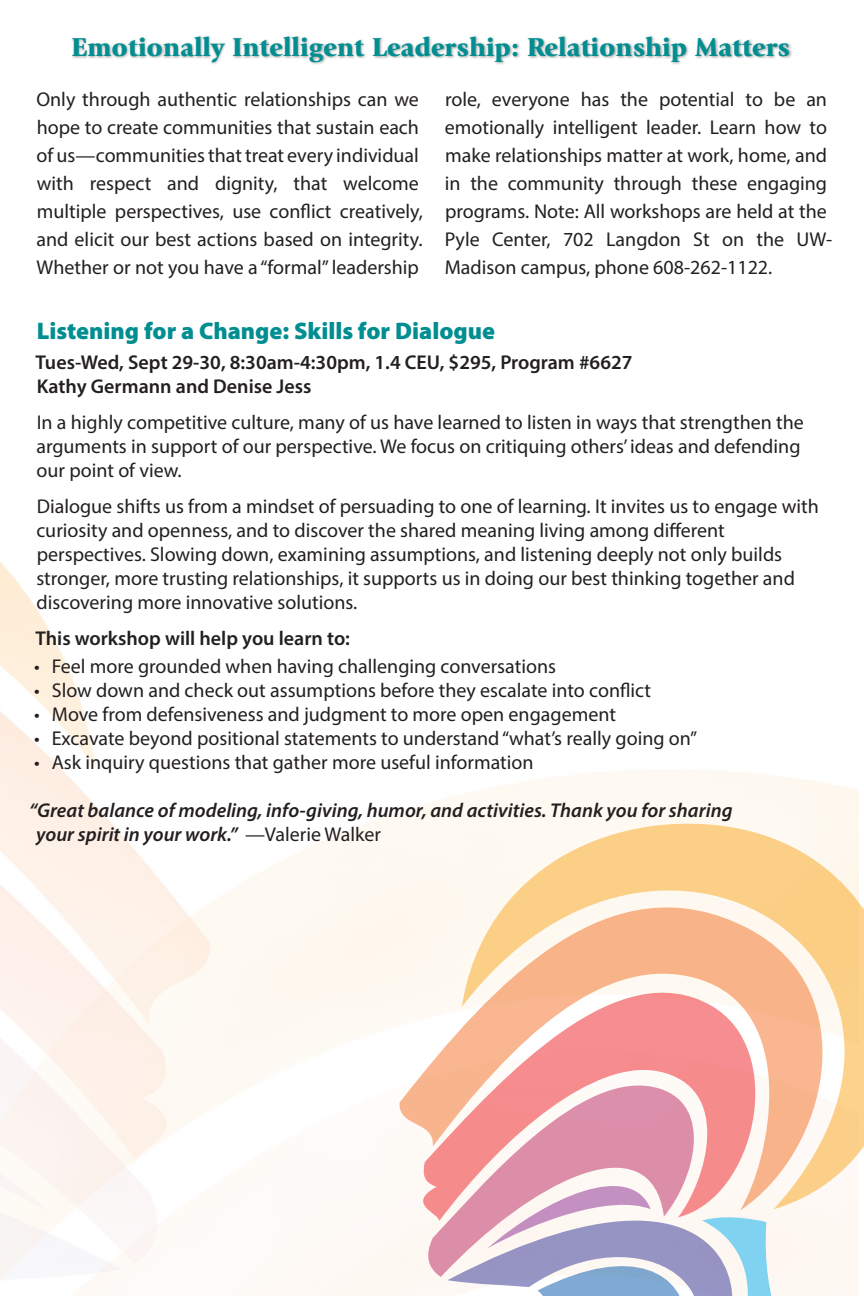
<style>
.page{position:relative;width:864px;height:1296px;background:#fff}
.page>*{position:absolute;margin:0;border:0;box-sizing:border-box;transform-origin:0 0}
.t1{font:900 27px "Giovanni";color:#008e91}
.t2{font:900 24px "Myriad Pro";color:#008e91}
.Body{font:20px/28px "Myriad Pro";color:#231f20}
.Body-2{font:600 20px/24px "Myriad Pro";color:#231f20}
.quotes{font:italic 600 20px/24px "Myriad Pro";color:#231f20}
.s1{font-weight:400;font-style:normal}
</style>
<div class="page">
<div style="left:71px;top:35px;width:721px;height:30px;background:#231f20;opacity:.4"></div>
<svg style="left:462px;top:769px;width:397px;height:87px;fill:#fef9f1"></svg>
<svg style="left:398px;top:856px;width:466px;height:355px"></svg>
<svg style="left:405px;top:953px;width:383px;height:268px"></svg>
<svg style="left:424px;top:1064px;width:290px;height:213px"></svg>
<svg style="left:447px;top:1103px;width:337px;height:193px"></svg>
<svg style="left:487px;top:1160px;width:377px;height:136px"></svg>
<p class="t1" style="left:72px;top:31px;width:720px">Emotionally Intelligent Leadership: Relationship Matters</p>
<p class="Body" style="left:36px;top:85px;width:388px">Only through authentic relationships can we hope to create communities that sustain each of us—communities that treat every individual with respect and dignity, that welcome multiple perspectives, use conflict creatively, and elicit our best actions based on integrity.<br>Whether or not you have a “formal” leadership</p>
<p class="Body" style="left:445px;top:85px;width:389px">role, everyone has the potential to be an emotionally intelligent leader. Learn how to make relationships matter at work, home, and in the community through these engaging programs. Note: All workshops are held at the Pyle Center, 702 Langdon St on the UW-Madison campus, phone 608-262-1122.</p>
<p class="t2" style="left:37px;top:315px;width:460px">Listening for a Change: Skills for Dialogue</p>
<p class="Body-2" style="left:35px;top:350px;width:599px">Tues-Wed, Sept 29-30, 8:30am-4:30pm, 1.4 CEU, $295, Program #6627<br>Kathy Germann and Denise Jess</p>
<p class="Body" style="left:36px;top:410px;width:769px;line-height:24px">In a highly competitive culture, many of us have learned to listen in ways that strengthen the arguments in support of our perspective. We focus on critiquing others’ ideas and defending our point of view.</p>
<p class="Body" style="left:36px;top:494px;width:784px;line-height:24px">Dialogue shifts us from a mindset of persuading to one of learning. It invites us to engage with curiosity and openness, and to discover the shared meaning living among different perspectives. Slowing down, examining assumptions, and listening deeply not only builds stronger, more trusting relationships, it supports us in doing our best thinking together and discovering more innovative solutions.</p>
<p class="Body-2" style="left:35px;top:626px;width:316px">This workshop will help you learn to:</p>
<p class="Body" style="left:34px;top:652px;width:523px">• Feel more grounded when having challenging conversations</p>
<p class="Body" style="left:34px;top:676px;width:618px">• Slow down and check out assumptions before they escalate into conflict</p>
<p class="Body" style="left:34px;top:700px;width:583px">• Move from defensiveness and judgment to more open engagement</p>
<p class="Body" style="left:34px;top:724px;width:665px">• Excavate beyond positional statements to understand “what’s really going on”</p>
<p class="Body" style="left:34px;top:748px;width:501px">• Ask inquiry questions that gather more useful information</p>
<p class="quotes" style="left:36px;top:798px;width:698px;text-indent:-7px">“Great balance of modeling, info-giving, humor, and activities. Thank you for sharing your spirit in your work.” <span class="s1">—Valerie Walker</span></p>
</div>
